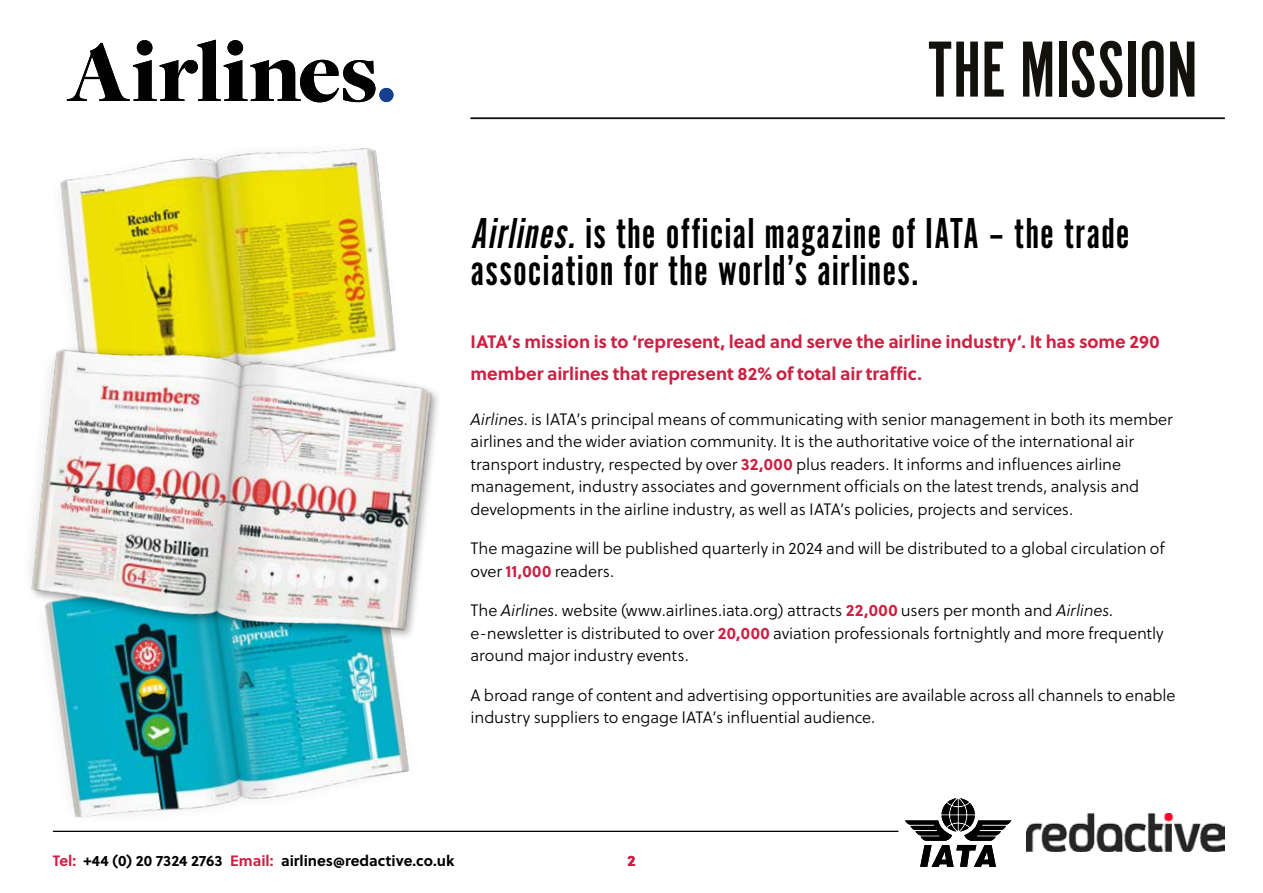
<style>
.page{position:relative;width:1263px;height:893px;background:#fff}
.page>*{position:absolute;margin:0;border:0;box-sizing:border-box;transform-origin:0 0}
.t1{font:82.5px "Alternate Got No 1 D";color:#12110c}
.t2{font:45px/37.5px "Alternate Got No 1 D";letter-spacing:.025em;color:#000}
.t3{font:700 18px/31.5px "Soleil";letter-spacing:-.005em;color:#cc2143}
.t4{font:16.5px/22.5px "Soleil Lt";letter-spacing:-.005em;color:#000}
.t5{font:700 15px "Soleil";color:#000}
.t6{font:700 15px "Soleil";color:#cc2143}
.s1{font-style:italic}
.s2{font-family:"Soleil";font-weight:700;color:#cc2143}
.s3{color:#cc2143}
</style>
<div class="page">
<img style="left:1027px;top:814px;width:198px;height:38px">
<div style="left:379px;top:88px;width:14px;height:14px;background:#153f8f;border-radius:50%"></div>
<svg style="left:67px;top:40px;width:308px;height:62px"></svg>
<hr style="left:471px;top:118px;width:754px;height:1px;background:#12110c">
<hr style="left:53px;top:831px;width:845px;height:1px;background:#000">
<svg style="left:905px;top:798px;width:106px;height:69px"></svg>
<img style="left:60px;top:148px;width:331px;height:154px">
<img style="left:52px;top:678px;width:394px;height:154px">
<img style="left:30px;top:302px;width:408px;height:376px">
<h1 class="t1" style="left:928px;top:26px;width:271px">THE MISSION</h1>
<h2 class="t2" style="left:471px;top:215px;width:661px"><span class="s1">Airlines.</span>is the official magazine of IATA – the trade association for the world’s airlines.</h2>
<p class="t3" style="left:471px;top:325px;width:690px">IATA’s mission is to ‘represent, lead and serve the airline industry’. It has some 290 member airlines that represent 82% of total air traffic.</p>
<p class="t4" style="left:471px;top:408px;width:704px"><span class="s1">Airlines</span>. is IATA’s principal means of communicating with senior management in both its member airlines and the wider aviation community. It is the authoritative voice of the international air transport industry, respected by over <span class="s2">32,000</span> plus readers. It informs and influences airline management, industry associates and government officials on the latest trends, analysis and developments in the airline industry, as well as IATA’s policies, projects and services.</p>
<p class="t4" style="left:471px;top:537px;width:696px">The magazine will be published quarterly in 2024 and will be distributed to a global circulation of over <span class="s2">11,000</span> readers.</p>
<p class="t4" style="left:471px;top:599px;width:695px">The <span class="s1">Airlines.</span> website (www.airlines.iata.org) attracts <span class="s2">22,000</span> users per month and <span class="s1">Airlines. </span>e-newsletter is distributed to over <span class="s2">20,000</span> aviation professionals fortnightly and more frequently around major industry events.</p>
<p class="t4" style="left:471px;top:684px;width:706px">A broad range of content and advertising opportunities are available across all channels to enable industry suppliers to engage IATA’s influential audience.</p>
<p class="t5" style="left:53px;top:849px;width:403px"><span class="s3">Tel:</span> +44 (0) 20 7324 2763 <span class="s3">Email:</span> airlines@redactive.co.uk</p>
<p class="t6" style="left:627px;top:849px;width:9px">2</p>
</div>
